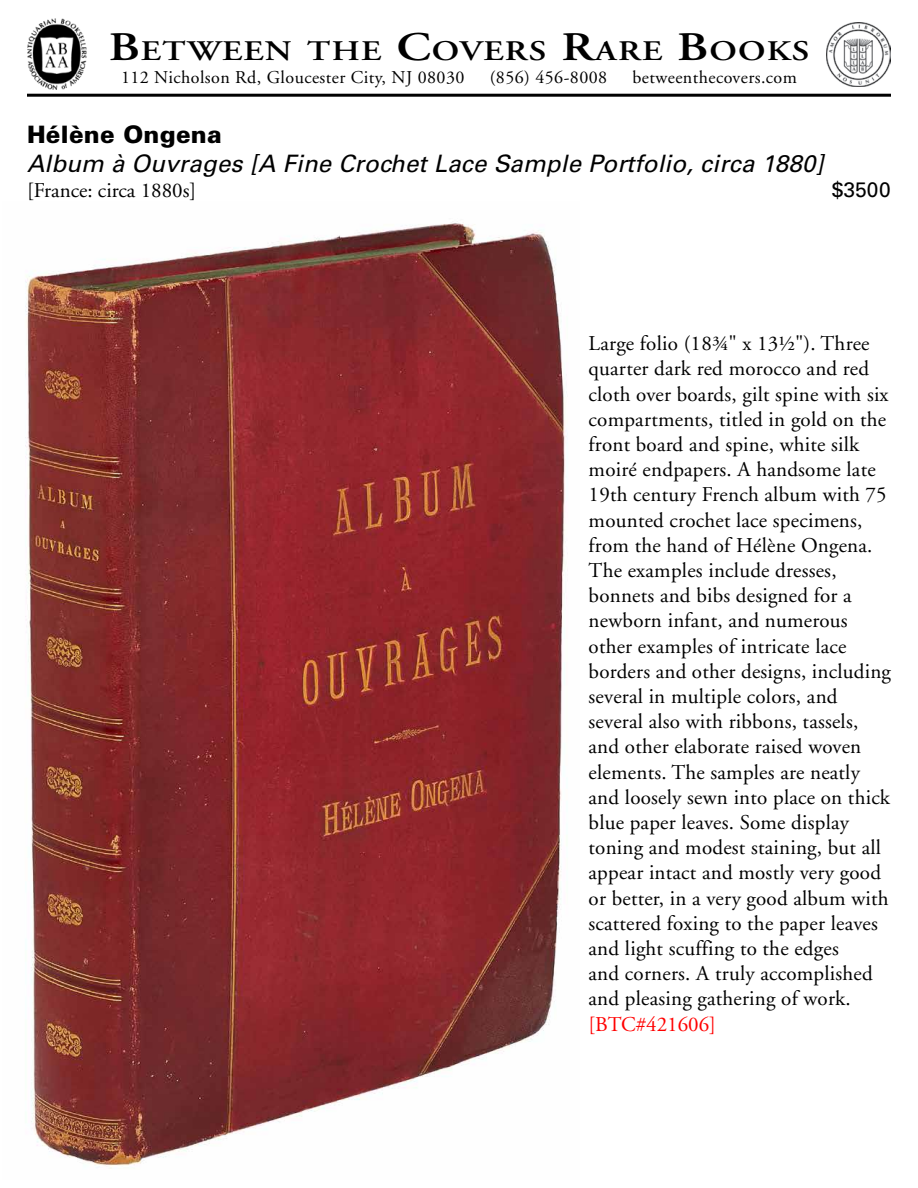
<style>
.page{position:relative;width:918px;height:1188px;background:#fff}
.page>*{position:absolute;margin:0;border:0;box-sizing:border-box;transform-origin:0 0}
.t1{font:600 28.35px "Adobe Garamond";letter-spacing:.035em;color:#000;scale:1.22 1}
.t2{font:italic 24px "Univers";letter-spacing:.01em;color:#000}
.t3{font:900 24px "Univers";letter-spacing:.01em;color:#000}
.t4{font:21px/25.2px "Adobe Garamond";letter-spacing:.01em;color:#000}
.t5{font:21px "Adobe Garamond";color:#f00}
.t6{font:21px "Univers";color:#000}
.t7{font:18px "Adobe Garamond";letter-spacing:.025em;color:#000}
.s1{font-size:40.5px}
</style>
<div class="page">
<img style="left:25px;top:223px;width:542px;height:946px">
<img style="left:826px;top:22px;width:65px;height:65px">
<img style="left:27px;top:19px;width:60px;height:71px">
<hr style="left:27px;top:94px;width:864px;height:3px;background:#000">
<h1 class="t1" style="left:109px;top:35px;width:576px"><span class="s1">B</span>ETWEEN THE <span class="s1">C</span>OVERS <span class="s1">R</span>ARE <span class="s1">B</span>OOKS</h1>
<p class="t7" style="left:121px;top:67px;width:345px">112 Nicholson Rd, Gloucester City, NJ 08030</p>
<p class="t7" style="left:490px;top:67px;width:119px">(856) 456-8008</p>
<p class="t7" style="left:633px;top:67px;width:166px">betweenthecovers.com</p>
<p class="t3" style="left:27px;top:119px;width:196px">Hélène Ongena</p>
<p class="t2" style="left:27px;top:149px;width:798px">Album à Ouvrages [A Fine Crochet Lace Sample Portfolio, circa 1880]</p>
<p class="t4" style="left:27px;top:178px;width:171px">[France: circa 1880s]</p>
<p class="t6" style="left:832px;top:177px;width:61px">$3500</p>
<p class="t4" style="left:589px;top:331px;width:304px">Large folio (18¾" x 13½"). Three quarter dark red morocco and red cloth over boards, gilt spine with six compartments, titled in gold on the front board and spine, white silk moiré endpapers. A handsome late 19th century French album with 75 mounted crochet lace specimens, from the hand of Hélène Ongena.<br>The examples include dresses, bonnets and bibs designed for a newborn infant, and numerous other examples of intricate lace borders and other designs, including several in multiple colors, and several also with ribbons, tassels, and other elaborate raised woven elements. The samples are neatly and loosely sewn into place on thick blue paper leaves. Some display toning and modest staining, but all appear intact and mostly very good or better, in a very good album with scattered foxing to the paper leaves and light scuffing to the edges<br>and corners. A truly accomplished and pleasing gathering of work.</p>
<p class="t5" style="left:589px;top:1013px;width:129px">[BTC#421606]</p>
</div>
